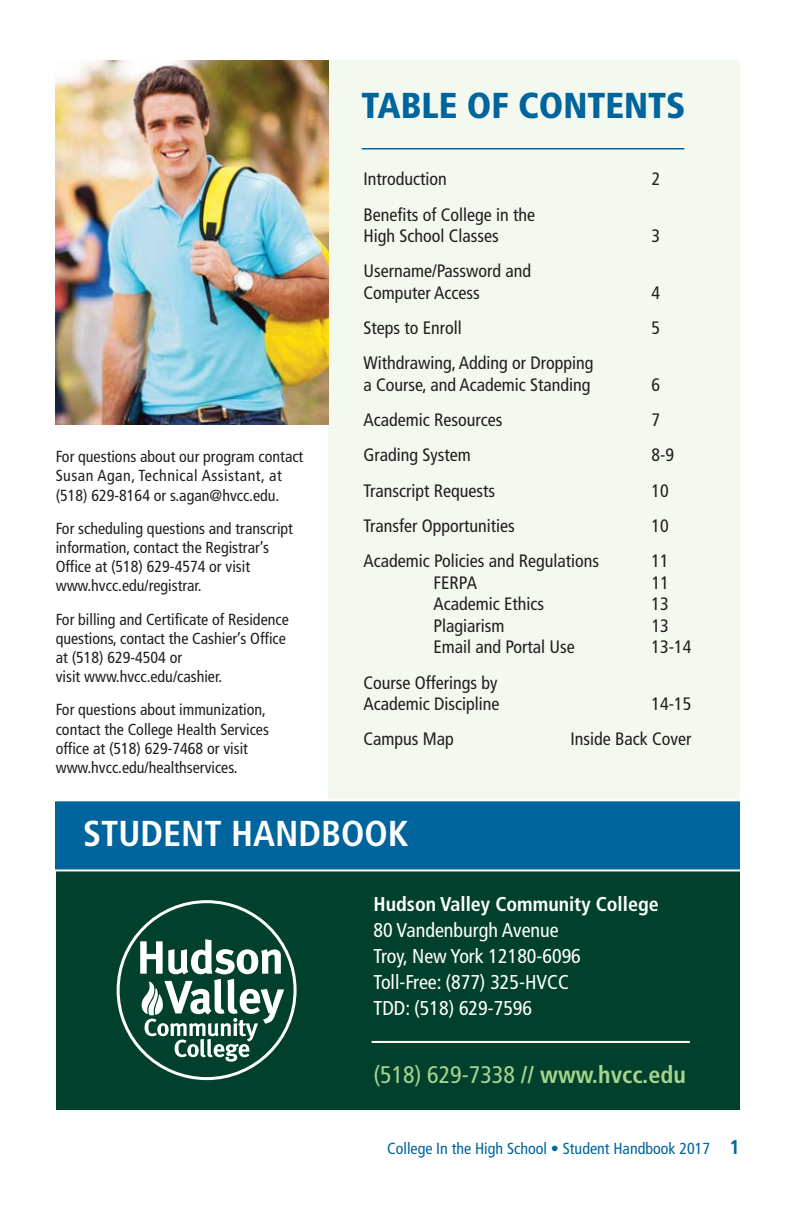
<style>
.page{position:relative;width:792px;height:1224px;background:#fff}
.page>*{position:absolute;margin:0;border:0;box-sizing:border-box;transform-origin:0 0}
.t1{font:900 condensed 36px "Frutiger";color:#00649d}
.t2{font:700 condensed 36px "Frutiger";color:#fff}
.t3{font:700 condensed 24px "Frutiger";color:#a7d48e}
.t4{font:condensed 20px/26px "Frutiger";color:#fff}
.t5{font:700 condensed 20px "Frutiger";color:#fff}
.t6{font:condensed 18px/21.6px "Frutiger";color:#231f20}
.t7{font:condensed 16px/19.2px "Frutiger";color:#231f20}
.t8{font:condensed 16px "Frutiger";color:#00649d}
.s1{font-weight:400}
.s2{font-weight:700;font-size:20px}
</style>
<div class="page">
<div style="left:328px;top:61px;width:412px;height:813px;background:#f3f9ef"></div>
<img style="left:56px;top:61px;width:272px;height:364px">
<div style="left:56px;top:864px;width:684px;height:246px;background:#00402d"></div>
<hr style="left:372px;top:1041px;width:318px;height:2px;background:#fff">
<svg style="left:140px;top:939px;width:144px;height:123px"></svg>
<div style="left:56px;top:800px;width:684px;height:70px;background:#00649d"></div>
<hr style="left:27px;top:869px;width:764px;height:2px;background:#fff">
<hr style="left:16px;top:799px;width:764px;height:2px;background:#fff">
<hr style="left:362px;top:148px;width:322px;height:2px;background:#00649d">
<h1 class="t1" style="left:361px;top:91px;width:326px">TABLE OF CONTENTS</h1>
<p class="t6" style="left:363px;top:170px;width:85px">Introduction</p>
<p class="t6" style="left:652px;top:170px;width:10px">2</p>
<p class="t6" style="left:363px;top:205px;width:173px">Benefits of College in the<br>High School Classes</p>
<p class="t6" style="left:652px;top:227px;width:10px">3</p>
<p class="t6" style="left:363px;top:262px;width:169px">Username/Password and<br>Computer Access</p>
<p class="t6" style="left:652px;top:283px;width:10px">4</p>
<p class="t7" style="left:56px;top:448px;width:249px">For questions about our program contact<br>Susan Agan, Technical Assistant, at (518) 629-8164 or s.agan@hvcc.edu.</p>
<p class="t7" style="left:56px;top:520px;width:239px">For scheduling questions and transcript information, contact the Registrar’s Office at (518) 629-4574 or visit www.hvcc.edu/registrar.</p>
<p class="t7" style="left:56px;top:611px;width:235px">For billing and Certificate of Residence questions, contact the Cashier’s Office at (518) 629-4504 or<br>visit www.hvcc.edu/cashier.</p>
<p class="t7" style="left:56px;top:702px;width:215px">For questions about immunization, contact the College Health Services office at (518) 629-7468 or visit www.hvcc.edu/healthservices.</p>
<p class="t6" style="left:363px;top:319px;width:100px">Steps to Enroll</p>
<p class="t6" style="left:652px;top:319px;width:10px">5</p>
<p class="t6" style="left:363px;top:354px;width:231px">Withdrawing, Adding or Dropping a Course, and Academic Standing</p>
<p class="t6" style="left:652px;top:375px;width:10px">6</p>
<p class="t6" style="left:363px;top:411px;width:140px">Academic Resources</p>
<p class="t6" style="left:652px;top:411px;width:10px">7</p>
<p class="t6" style="left:363px;top:446px;width:109px">Grading System</p>
<p class="t6" style="left:652px;top:446px;width:24px">8-9</p>
<p class="t6" style="left:363px;top:481px;width:133px">Transcript Requests</p>
<p class="t6" style="left:652px;top:481px;width:19px">10</p>
<p class="t6" style="left:363px;top:516px;width:153px">Transfer Opportunities</p>
<p class="t6" style="left:652px;top:516px;width:19px">10</p>
<p class="t6" style="left:363px;top:551px;width:237px">Academic Policies and Regulations</p>
<p class="t6" style="left:652px;top:551px;width:19px">11</p>
<p class="t6" style="left:434px;top:573px;width:45px">FERPA</p>
<p class="t6" style="left:652px;top:573px;width:19px">11</p>
<p class="t6" style="left:434px;top:595px;width:112px">Academic Ethics</p>
<p class="t6" style="left:652px;top:595px;width:19px">13</p>
<p class="t6" style="left:434px;top:616px;width:72px">Plagiarism</p>
<p class="t6" style="left:652px;top:616px;width:19px">13</p>
<p class="t6" style="left:434px;top:638px;width:143px">Email and Portal Use</p>
<p class="t6" style="left:652px;top:638px;width:41px">13-14</p>
<p class="t6" style="left:363px;top:673px;width:137px">Course Offerings by<br>Academic Discipline</p>
<p class="t6" style="left:652px;top:695px;width:41px">14-15</p>
<p class="t6" style="left:363px;top:730px;width:92px">Campus Map</p>
<p class="t6" style="left:570px;top:730px;width:122px">Inside Back Cover</p>
<h1 class="t2" style="left:83px;top:819px;width:327px">STUDENT HANDBOOK</h1>
<p class="t5" style="left:374px;top:896px;width:287px">Hudson Valley Community College</p>
<p class="t4" style="left:374px;top:918px;width:209px">80 Vandenburgh Avenue<br>Troy, New York 12180-6096<br>Toll-Free: (877) 325-HVCC<br>TDD: (518) 629-7596</p>
<h2 class="t3" style="left:374px;top:1065px;width:314px"><span class="s1">(518) 629-7338</span> // www.hvcc.edu</h2>
<p class="t8" style="left:387px;top:1142px;width:354px">College In the High School • Student Handbook 2017 <span class="s2">1</span></p>
</div>
